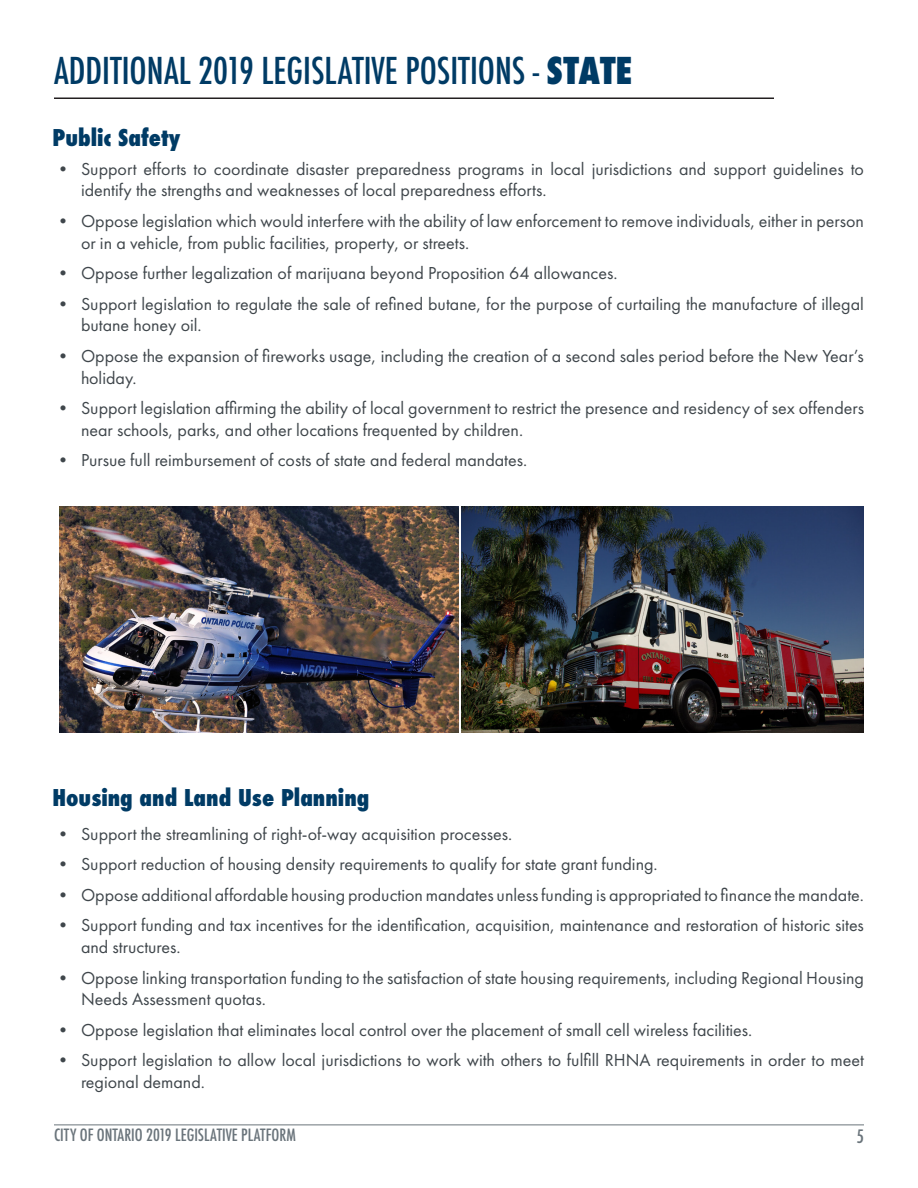
<style>
.page{position:relative;width:918px;height:1188px;background:#fff}
.page>*{position:absolute;margin:0;border:0;box-sizing:border-box;transform-origin:0 0}
.mn_Thin_Title{font:500 condensed 36px "Futura";color:#003b65}
.mn_Lading_text{font:800 condensed 22.5px "Futura";color:#003b65}
.t1{font:18px/21.6px "Futura PT";color:#3f464b}
.t2{font:500 condensed 18px "Futura";color:#6a747b}
.t3{font:500 condensed 16.5px "Futura";color:#6a747b}
.s1{font-weight:800}
</style>
<div class="page">
<hr style="left:54px;top:1125px;width:810px;height:1px;background:#6a747b">
<hr style="left:54px;top:98px;width:720px;height:1px;background:#231f20">
<img style="left:59px;top:507px;width:400px;height:226px">
<img style="left:462px;top:507px;width:402px;height:226px">
<p class="mn_Thin_Title" style="left:54px;top:48px;width:580px">ADDITIONAL 2019 LEGISLATIVE POSITIONS - <span class="s1">STATE</span></p>
<p class="mn_Lading_text" style="left:52px;top:122px;width:129px">Public Safety</p>
<p class="t1" style="left:81px;top:158px;width:785px;text-indent:-27px">• Support efforts to coordinate disaster preparedness programs in local jurisdictions and support guidelines to identify the strengths and weaknesses of local preparedness efforts.</p>
<p class="t1" style="left:81px;top:210px;width:784px;text-indent:-27px">• Oppose legislation which would interfere with the ability of law enforcement to remove individuals, either in person or in a vehicle, from public facilities, property, or streets.</p>
<p class="t1" style="left:54px;top:262px;width:565px">• Oppose further legalization of marijuana beyond Proposition 64 allowances.</p>
<p class="t1" style="left:81px;top:293px;width:784px;text-indent:-27px">• Support legislation to regulate the sale of refined butane, for the purpose of curtailing the manufacture of illegal butane honey oil.</p>
<p class="t1" style="left:81px;top:345px;width:785px;text-indent:-27px">• Oppose the expansion of fireworks usage, including the creation of a second sales period before the New Year’s holiday.</p>
<p class="t1" style="left:81px;top:397px;width:785px;text-indent:-27px">• Support legislation affirming the ability of local government to restrict the presence and residency of sex offenders near schools, parks, and other locations frequented by children.</p>
<p class="t1" style="left:54px;top:450px;width:475px">• Pursue full reimbursement of costs of state and federal mandates.</p>
<p class="mn_Lading_text" style="left:52px;top:782px;width:318px">Housing and Land Use Planning</p>
<p class="t1" style="left:54px;top:823px;width:460px">• Support the streamlining of right-of-way acquisition processes.</p>
<p class="t1" style="left:54px;top:853px;width:605px">• Support reduction of housing density requirements to qualify for state grant funding.</p>
<p class="t1" style="left:54px;top:884px;width:811px">• Oppose additional affordable housing production mandates unless funding is appropriated to finance the mandate.</p>
<p class="t1" style="left:81px;top:915px;width:784px;text-indent:-27px">• Support funding and tax incentives for the identification, acquisition, maintenance and restoration of historic sites and structures.</p>
<p class="t1" style="left:81px;top:967px;width:785px;text-indent:-27px">• Oppose linking transportation funding to the satisfaction of state housing requirements, including Regional Housing<br>Needs Assessment quotas.</p>
<p class="t1" style="left:54px;top:1019px;width:700px">• Oppose legislation that eliminates local control over the placement of small cell wireless facilities.</p>
<p class="t1" style="left:81px;top:1050px;width:785px;text-indent:-27px">• Support legislation to allow local jurisdictions to work with others to fulfill RHNA requirements in order to meet regional demand.</p>
<p class="t3" style="left:54px;top:1125px;width:243px">CITY OF ONTARIO 2019 LEGISLATIVE PLATFORM</p>
<p class="t2" style="left:857px;top:1125px;width:9px">5</p>
</div>
